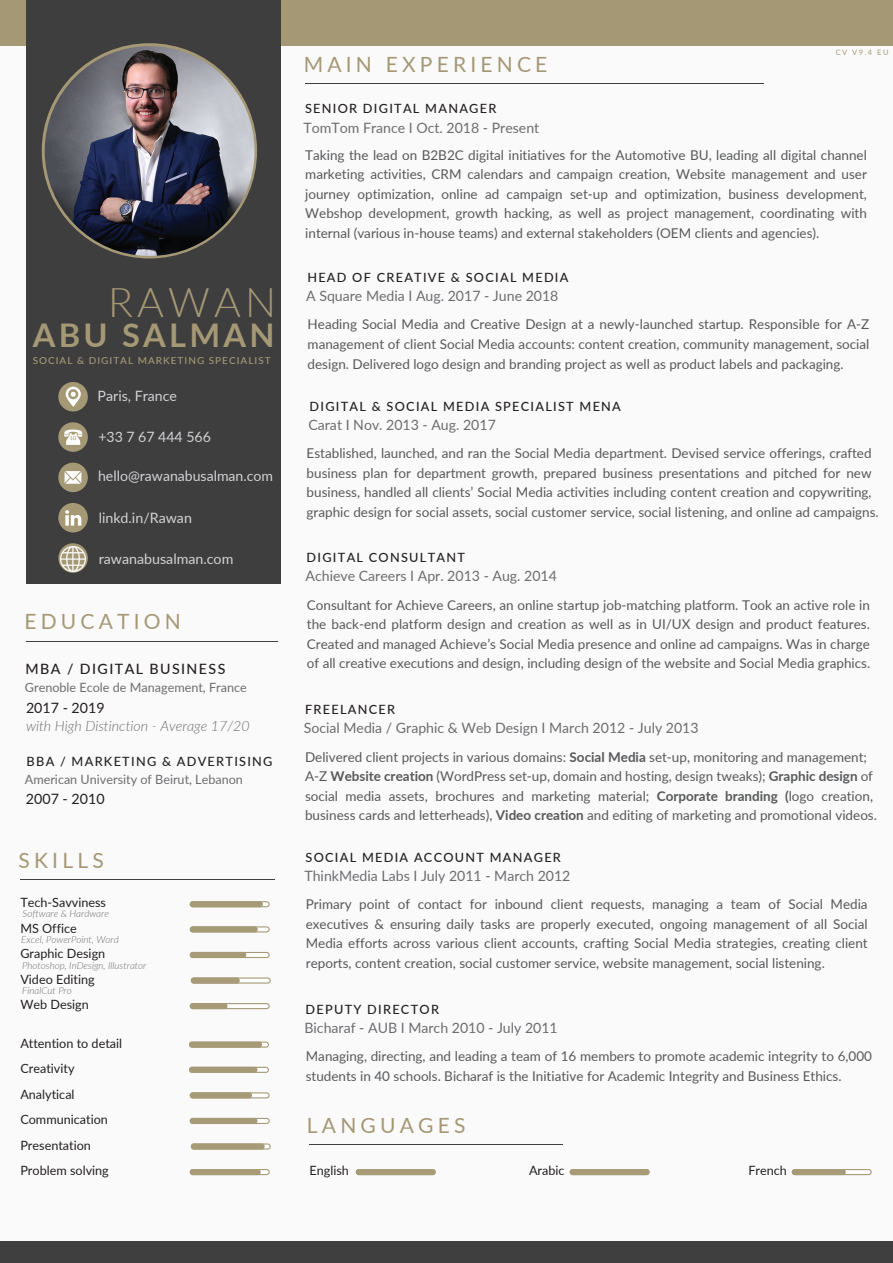
<style>
.page{position:relative;width:893px;height:1263px;background:#fafafa}
.page>*{position:absolute;margin:0;border:0;box-sizing:border-box;transform-origin:0 0}
.t1{font:300 40.95px "Lato";letter-spacing:.1em;color:#a59875}
.t2{font:700 32.55px "Lato";letter-spacing:.1em;color:#a59875}
.t3{font:21px "Lato";letter-spacing:.2em;color:#a59875}
.t4{font:14.25px "Lato";color:#6c6d70}
.t5{font:14.25px "Lato";color:#d1d2d4}
.t6{font:italic 300 14.25px "Lato";color:#6c6d70}
.t7{font:500 14.25px "Lato";letter-spacing:.1em;color:#231f20}
.t8{font:14.25px "Lato";color:#231f20}
.t9{font:13.5px/19.5px "Lato";color:#57585a;text-align:justify}
.t10{font:12.75px/25.5px "Lato";color:#231f20}
.t11{font:500 12.75px "Lato";letter-spacing:.1em;color:#231f20}
.t12{font:12.75px "Lato";color:#6c6d70}
.t13{font:500 12.75px "Lato";letter-spacing:.1em;color:#222323}
.t14{font:italic 300 9.75px "Lato";color:#6c6d70}
.t15{font:500 9.6px "Lato";letter-spacing:.1em;color:#a59875;scale:1.04 1}
.t16{font:7.5px "Lato";color:#a59875}
.s1{font-weight:700}
</style>
<div class="page">
<div style="left:0;top:1241px;width:893px;height:22px;background:#3f3f40"></div>
<div style="left:0;top:0;width:893px;height:45px;background:#a59875"></div>
<div style="left:26px;top:0;width:254px;height:584px;background:#3e3e3f"></div>
<hr style="left:306px;top:83px;width:458px;height:1px;background:#3f3f40">
<hr style="left:21px;top:879px;width:254px;height:1px;background:#3f3f40">
<hr style="left:309px;top:1144px;width:253px;height:1px;background:#3f3f40">
<hr style="left:26px;top:641px;width:252px;height:1px;background:#3f3f40">
<svg style="left:58px;top:543px;width:30px;height:30px"></svg>
<div style="left:58px;top:382px;width:30px;height:29px;background:#a59875;border-radius:50%"></div>
<div style="left:58px;top:503px;width:30px;height:29px;background:#a59875;border-radius:50%"></div>
<div style="left:58px;top:463px;width:30px;height:29px;background:#a59875;border-radius:50%"></div>
<div style="left:58px;top:422px;width:30px;height:30px;background:#a59875;border-radius:50%"></div>
<svg style="left:66px;top:387px;width:15px;height:20px"></svg>
<svg style="left:65px;top:471px;width:16px;height:13px"></svg>
<svg style="left:64px;top:429px;width:18px;height:16px"></svg>
<svg style="left:65px;top:510px;width:16px;height:16px"></svg>
<img style="left:61px;top:546px;width:25px;height:25px">
<svg style="left:42px;top:43px;width:215px;height:215px;background:#9d9171"></svg>
<img style="left:45px;top:46px;width:210px;height:210px;border-radius:105px">
<svg style="left:190px;top:901px;width:80px;height:6px"></svg>
<div style="left:190px;top:901px;width:73px;height:6px;background:#a69a77;border-radius:3px"></div>
<svg style="left:190px;top:926px;width:80px;height:6px"></svg>
<div style="left:190px;top:926px;width:68px;height:6px;background:#a69a77;border-radius:3px"></div>
<svg style="left:190px;top:952px;width:80px;height:6px"></svg>
<div style="left:190px;top:952px;width:56px;height:6px;background:#a69a77;border-radius:3px"></div>
<div style="left:356px;top:1169px;width:80px;height:6px;background:#a69a77;border-radius:3px"></div>
<div style="left:570px;top:1169px;width:79px;height:6px;background:#a69a77;border-radius:3px"></div>
<svg style="left:792px;top:1169px;width:80px;height:6px"></svg>
<div style="left:792px;top:1169px;width:54px;height:6px;background:#a69a77;border-radius:3px"></div>
<svg style="left:239px;top:977px;width:32px;height:7px"></svg>
<div style="left:191px;top:977px;width:49px;height:7px;background:#a69a77;border-radius:3px"></div>
<svg style="left:190px;top:1003px;width:80px;height:6px"></svg>
<div style="left:190px;top:1003px;width:38px;height:6px;background:#a69a77;border-radius:3px"></div>
<svg style="left:261px;top:1041px;width:8px;height:7px"></svg>
<div style="left:189px;top:1041px;width:73px;height:7px;background:#a69a77;border-radius:3px"></div>
<svg style="left:189px;top:1067px;width:80px;height:6px"></svg>
<div style="left:189px;top:1067px;width:68px;height:6px;background:#a69a77;border-radius:3px"></div>
<svg style="left:190px;top:1092px;width:80px;height:6px"></svg>
<div style="left:190px;top:1092px;width:62px;height:6px;background:#a69a77;border-radius:3px"></div>
<svg style="left:190px;top:1118px;width:80px;height:6px"></svg>
<div style="left:190px;top:1118px;width:67px;height:6px;background:#a69a77;border-radius:3px"></div>
<svg style="left:191px;top:1143px;width:80px;height:6px"></svg>
<div style="left:191px;top:1143px;width:74px;height:6px;background:#a69a77;border-radius:3px"></div>
<svg style="left:190px;top:1169px;width:80px;height:6px"></svg>
<div style="left:190px;top:1169px;width:71px;height:6px;background:#a69a77;border-radius:3px"></div>
<h1 class="t1" style="left:108px;top:274px;width:169px">RAWAN</h1>
<h2 class="t2" style="left:33px;top:311px;width:243px">ABU SALMAN</h2>
<p class="t15" style="left:33px;top:354px;width:230px">SOCIAL &amp; DIGITAL MARKETING SPECIALIST</p>
<p class="t5" style="left:98px;top:386px;width:81px">Paris, France</p>
<p class="t5" style="left:98px;top:427px;width:114px">+33 7 67 444 566</p>
<p class="t5" style="left:98px;top:466px;width:177px">hello@rawanabusalman.com</p>
<p class="t5" style="left:99px;top:508px;width:95px">linkd.in/Rawan</p>
<p class="t5" style="left:99px;top:548px;width:136px">rawanabusalman.com</p>
<h3 class="t3" style="left:24px;top:607px;width:158px">EDUCATION</h3>
<p class="t7" style="left:26px;top:658px;width:201px">MBA / DIGITAL BUSINESS</p>
<p class="t12" style="left:25px;top:678px;width:223px">Grenoble Ecole de Management, France</p>
<p class="t8" style="left:26px;top:698px;width:80px">2017 - 2019</p>
<p class="t6" style="left:26px;top:716px;width:225px">with High Distinction - Average 17/20</p>
<p class="t13" style="left:27px;top:752px;width:247px">BBA / MARKETING &amp; ADVERTISING</p>
<p class="t12" style="left:25px;top:771px;width:220px">American University of Beirut, Lebanon</p>
<p class="t8" style="left:26px;top:789px;width:80px">2007 - 2010</p>
<h3 class="t3" style="left:18px;top:845px;width:87px">SKILLS</h3>
<p class="t10" style="left:20px;top:889px;width:87px">Tech-Savviness<br>MS Office<br>Graphic Design<br>Video Editing<br>Web Design</p>
<p class="t10" style="left:20px;top:1030px;width:103px">Attention to detail<br>Creativity<br>Analytical<br>Communication<br>Presentation<br>Problem solving</p>
<p class="t14" style="left:23px;top:906px;width:88px">Software &amp; Hardware</p>
<p class="t14" style="left:21px;top:933px;width:99px">Excel, PowerPoint, Word</p>
<p class="t14" style="left:22px;top:958px;width:126px">Photoshop, InDesign, Illustrator</p>
<p class="t14" style="left:22px;top:983px;width:51px">FinalCut Pro</p>
<h3 class="t3" style="left:304px;top:49px;width:245px">MAIN EXPERIENCE</h3>
<p class="t11" style="left:305px;top:99px;width:193px">SENIOR DIGITAL MANAGER</p>
<p class="t4" style="left:303px;top:117px;width:237px">TomTom France I Oct. 2018 - Present</p>
<p class="t16" style="left:836px;top:47px;width:54px">CV V9.4 EU</p>
<p class="t9" style="left:305px;top:145px;width:563px">Taking the lead on B2B2C digital initiatives for the Automotive BU, leading all digital channel marketing activities, CRM calendars and campaign creation, Website management and user journey optimization, online ad campaign set-up and optimization, business development, Webshop development, growth hacking, as well as project management, coordinating with internal (various in-house teams) and external stakeholders (OEM clients and agencies).</p>
<p class="t11" style="left:307px;top:268px;width:263px">HEAD OF CREATIVE &amp; SOCIAL MEDIA</p>
<p class="t4" style="left:306px;top:286px;width:254px">A Square Media I Aug. 2017 - June 2018</p>
<p class="t9" style="left:308px;top:314px;width:563px">Heading Social Media and Creative Design at a newly-launched startup. Responsible for A-Z management of client Social Media accounts: content creation, community management, social design. Delivered logo design and branding project as well as product labels and packaging.</p>
<p class="t11" style="left:309px;top:397px;width:313px">DIGITAL &amp; SOCIAL MEDIA SPECIALIST MENA</p>
<p class="t4" style="left:308px;top:414px;width:189px">Carat I Nov. 2013 - Aug. 2017</p>
<p class="t9" style="left:307px;top:443px;width:574px;text-align:left">Established, launched, and ran the Social Media department. Devised service offerings, crafted business plan for department growth, prepared business presentations and pitched for new business, handled all clients’ Social Media activities including content creation and copywriting, graphic design for social assets, social customer service, social listening, and online ad campaigns.</p>
<p class="t11" style="left:307px;top:549px;width:160px">DIGITAL CONSULTANT</p>
<p class="t4" style="left:305px;top:566px;width:253px">Achieve Careers I Apr. 2013 - Aug. 2014</p>
<p class="t9" style="left:307px;top:594px;width:565px">Consultant for Achieve Careers, an online startup job-matching platform. Took an active role in the back-end platform design and creation as well as in UI/UX design and product features.<br>Created and managed Achieve’s Social Media presence and online ad campaigns. Was in charge of all creative executions and design, including design of the website and Social Media graphics.</p>
<p class="t11" style="left:305px;top:700px;width:92px">FREELANCER</p>
<p class="t4" style="left:304px;top:718px;width:396px">Social Media / Graphic &amp; Web Design I March 2012 - July 2013</p>
<p class="t9" style="left:305px;top:746px;width:573px;text-align:left">Delivered client projects in various domains: <span class="s1">Social Media</span> set-up, monitoring and management; A-Z <span class="s1">Website creation</span> (WordPress set-up, domain and hosting, design tweaks); <span class="s1">Graphic design</span> of social media assets, brochures and marketing material; <span class="s1">Corporate branding (</span>logo creation, business cards and letterheads), <span class="s1">Video creation</span> and editing of marketing and promotional videos.</p>
<p class="t11" style="left:305px;top:848px;width:257px">SOCIAL MEDIA ACCOUNT MANAGER</p>
<p class="t4" style="left:304px;top:865px;width:267px">ThinkMedia Labs I July 2011 - March 2012</p>
<p class="t9" style="left:306px;top:894px;width:563px">Primary point of contact for inbound client requests, managing a team of Social Media executives &amp; ensuring daily tasks are properly executed, ongoing management of all Social Media efforts across various client accounts, crafting Social Media strategies, creating client reports, content creation, social customer service, website management, social listening.</p>
<p class="t11" style="left:305px;top:1000px;width:135px">DEPUTY DIRECTOR</p>
<p class="t4" style="left:304px;top:1017px;width:255px">Bicharaf - AUB I March 2010 - July 2011</p>
<p class="t9" style="left:306px;top:1046px;width:568px">Managing, directing, and leading a team of 16 members to promote academic integrity to 6,000 students in 40 schools. Bicharaf is the Initiative for Academic Integrity and Business Ethics.</p>
<h3 class="t3" style="left:307px;top:1110px;width:160px">LANGUAGES</h3>
<p class="t10" style="left:309px;top:1157px;width:41px">English</p>
<p class="t10" style="left:529px;top:1157px;width:37px">Arabic</p>
<p class="t10" style="left:748px;top:1157px;width:40px">French</p>
</div>
